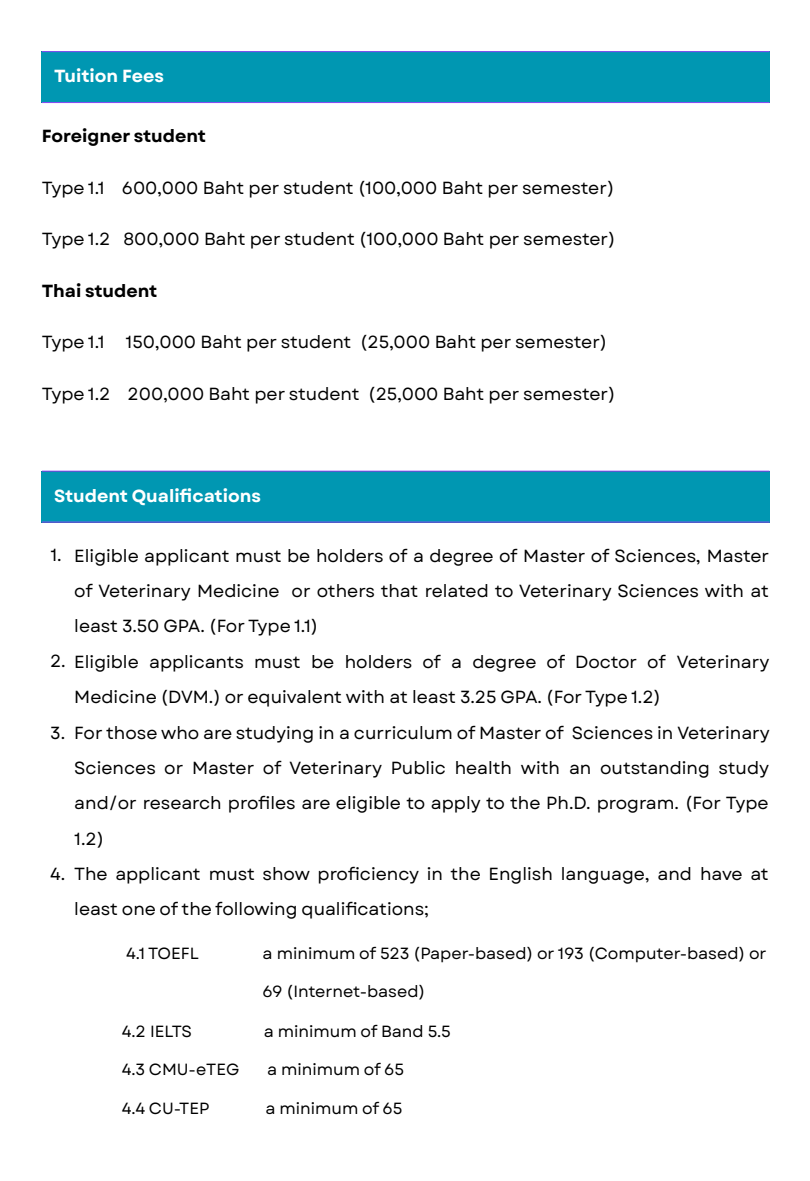
<style>
.page{position:relative;width:810px;height:1181px;background:#fff}
.page>*{position:absolute;margin:0;border:0;box-sizing:border-box;transform-origin:0 0}
.t1{font:17.55px/35.4px "Garet";color:#000;text-align:justify}
.t2{font:700 17.55px "Garet";color:#fff}
.t3{font:700 17.55px "Garet";color:#000}
.t4{font:16.2px "Garet";color:#000}
</style>
<div class="page">
<div style="left:42px;top:51px;width:728px;height:52px;background:#0097b2"></div>
<hr style="left:42px;top:51px;width:727px;height:1px;background:#894df8">
<hr style="left:42px;top:102px;width:727px;height:1px;background:#894df8">
<div style="left:42px;top:471px;width:728px;height:51px;background:#0097b2"></div>
<hr style="left:42px;top:470px;width:727px;height:1px;background:#894df8">
<hr style="left:42px;top:521px;width:727px;height:1px;background:#894df8">
<p class="t2" style="left:54px;top:64px;width:112px">Tuition Fees</p>
<p class="t3" style="left:42px;top:123px;width:166px">Foreigner student</p>
<p class="t1" style="left:42px;top:170px;width:574px">Type 1.1 600,000 Baht per student (100,000 Baht per semester)</p>
<p class="t1" style="left:42px;top:221px;width:575px">Type 1.2 800,000 Baht per student (100,000 Baht per semester)</p>
<p class="t3" style="left:42px;top:278px;width:117px">Thai student</p>
<p class="t1" style="left:42px;top:324px;width:567px">Type 1.1 150,000 Baht per student (25,000 Baht per semester)</p>
<p class="t1" style="left:42px;top:376px;width:575px">Type 1.2 200,000 Baht per student (25,000 Baht per semester)</p>
<p class="t2" style="left:54px;top:483px;width:208px">Student Qualifications</p>
<p class="t1" style="left:50px;top:537px;width:13px">1.</p>
<p class="t1" style="left:74px;top:538px;width:696px">Eligible applicant must be holders of a degree of Master of Sciences, Master of Veterinary Medicine or others that related to Veterinary Sciences with at least 3.50 GPA. (For Type 1.1)</p>
<p class="t1" style="left:50px;top:643px;width:17px">2.</p>
<p class="t1" style="left:74px;top:644px;width:697px">Eligible applicants must be holders of a degree of Doctor of Veterinary<br>Medicine (DVM.) or equivalent with at least 3.25 GPA. (For Type 1.2)</p>
<p class="t1" style="left:50px;top:714px;width:17px">3.</p>
<p class="t1" style="left:74px;top:714px;width:697px">For those who are studying in a curriculum of Master of Sciences in Veterinary Sciences or Master of Veterinary Public health with an outstanding study and/or research profiles are eligible to apply to the Ph.D. program. (For Type 1.2)</p>
<p class="t1" style="left:50px;top:856px;width:17px">4.</p>
<p class="t1" style="left:74px;top:856px;width:696px">The applicant must show proficiency in the English language, and have at least one of the following qualifications;</p>
<p class="t4" style="left:126px;top:941px;width:74px">4.1 TOEFL</p>
<p class="t4" style="left:263px;top:941px;width:505px">a minimum of 523 (Paper-based) or 193 (Computer-based) or</p>
<p class="t4" style="left:262px;top:980px;width:165px">69 (Internet-based)</p>
<p class="t4" style="left:122px;top:1019px;width:71px">4.2 IELTS</p>
<p class="t4" style="left:264px;top:1019px;width:189px">a minimum of Band 5.5</p>
<p class="t4" style="left:122px;top:1057px;width:119px">4.3 CMU-eTEG</p>
<p class="t4" style="left:267px;top:1057px;width:139px">a minimum of 65</p>
<p class="t4" style="left:122px;top:1096px;width:89px">4.4 CU-TEP</p>
<p class="t4" style="left:265px;top:1096px;width:139px">a minimum of 65</p>
</div>
